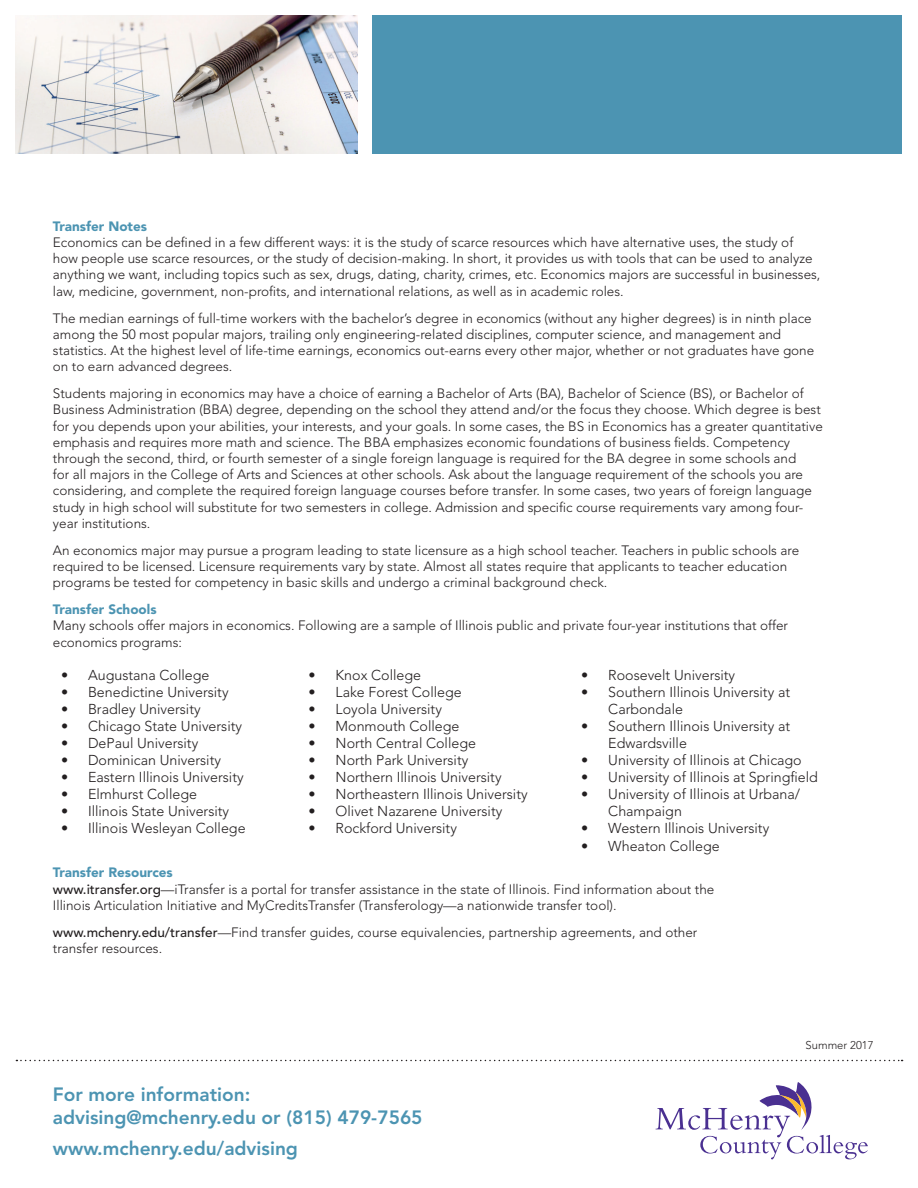
<style>
.page{position:relative;width:918px;height:1188px;background:#fff}
.page>*{position:absolute;margin:0;border:0;box-sizing:border-box;transform-origin:0 0}
.t1{font:800 19.2px "Avenir LT Std";color:#4c94b2}
.t2{font:300 14.25px/17.1px "Avenir LT Std";color:#231f20}
.Default{font:300 13.5px/16.2px "Avenir LT Std";color:#231f20}
.t3{font:900 13.5px "Avenir LT Std";color:#4c94b2}
.t4{font:300 11.25px "Avenir LT Std";color:#231f20}
.s1{font-weight:500}
</style>
<div class="page">
<div style="left:373px;top:16px;width:529px;height:138px;background:#4c94b2"></div>
<img style="left:16px;top:16px;width:342px;height:138px">
<svg style="left:16px;top:1060px;width:887px;height:1px"></svg>
<svg style="left:656px;top:1082px;width:212px;height:77px"></svg>
<p class="t3" style="left:53px;top:218px;width:96px">Transfer Notes</p>
<p class="Default" style="left:53px;top:234px;width:769px">Economics can be defined in a few different ways: it is the study of scarce resources which have alternative uses, the study of how people use scarce resources, or the study of decision-making. In short, it provides us with tools that can be used to analyze anything we want, including topics such as sex, drugs, dating, charity, crimes, etc. Economics majors are successful in businesses, law, medicine, government, non-profits, and international relations, as well as in academic roles.</p>
<p class="Default" style="left:53px;top:310px;width:763px">The median earnings of full-time workers with the bachelor’s degree in economics (without any higher degrees) is in ninth place among the 50 most popular majors, trailing only engineering-related disciplines, computer science, and management and statistics. At the highest level of life-time earnings, economics out-earns every other major, whether or not graduates have gone on to earn advanced degrees.</p>
<p class="Default" style="left:53px;top:385px;width:772px">Students majoring in economics may have a choice of earning a Bachelor of Arts (BA), Bachelor of Science (BS), or Bachelor of Business Administration (BBA) degree, depending on the school they attend and/or the focus they choose. Which degree is best for you depends upon your abilities, your interests, and your goals. In some cases, the BS in Economics has a greater quantitative emphasis and requires more math and science. The BBA emphasizes economic foundations of business fields. Competency through the second, third, or fourth semester of a single foreign language is required for the BA degree in some schools and<br>for all majors in the College of Arts and Sciences at other schools. Ask about the language requirement of the schools you are considering, and complete the required foreign language courses before transfer. In some cases, two years of foreign language study in high school will substitute for two semesters in college. Admission and specific course requirements vary among four&shy;year institutions.</p>
<p class="Default" style="left:53px;top:542px;width:748px">An economics major may pursue a program leading to state licensure as a high school teacher. Teachers in public schools are required to be licensed. Licensure requirements vary by state. Almost all states require that applicants to teacher education programs be tested for competency in basic skills and undergo a criminal background check.</p>
<p class="t3" style="left:53px;top:601px;width:105px">Transfer Schools</p>
<p class="Default" style="left:53px;top:618px;width:737px">Many schools offer majors in economics. Following are a sample of Illinois public and private four-year institutions that offer economics programs:</p>
<p class="t2" style="left:61px;top:666px;width:150px">• Augustana College</p>
<p class="t2" style="left:61px;top:683px;width:169px">• Benedictine University</p>
<p class="t2" style="left:61px;top:700px;width:141px">• Bradley University</p>
<p class="t2" style="left:61px;top:717px;width:183px">• Chicago State University</p>
<p class="t2" style="left:61px;top:735px;width:139px">• DePaul University</p>
<p class="t2" style="left:61px;top:752px;width:161px">• Dominican University</p>
<p class="t2" style="left:61px;top:769px;width:184px">• Eastern Illinois University</p>
<p class="t2" style="left:61px;top:786px;width:138px">• Elmhurst College</p>
<p class="t2" style="left:61px;top:803px;width:170px">• Illinois State University</p>
<p class="t2" style="left:61px;top:820px;width:186px">• Illinois Wesleyan College</p>
<p class="t2" style="left:309px;top:666px;width:114px">• Knox College</p>
<p class="t2" style="left:309px;top:683px;width:155px">• Lake Forest College</p>
<p class="t2" style="left:309px;top:700px;width:135px">• Loyola University</p>
<p class="t2" style="left:309px;top:717px;width:152px">• Monmouth College</p>
<p class="t2" style="left:309px;top:735px;width:169px">• North Central College</p>
<p class="t2" style="left:309px;top:752px;width:161px">• North Park University</p>
<p class="t2" style="left:309px;top:769px;width:194px">• Northern Illinois University</p>
<p class="t2" style="left:309px;top:786px;width:221px">• Northeastern Illinois University</p>
<p class="t2" style="left:309px;top:803px;width:195px">• Olivet Nazarene University</p>
<p class="t2" style="left:309px;top:820px;width:150px">• Rockford University</p>
<p class="t2" style="left:581px;top:666px;width:155px">• Roosevelt University</p>
<p class="t2" style="left:608px;top:683px;width:183px;text-indent:-27px">• Southern Illinois University at<br>Carbondale</p>
<p class="t2" style="left:608px;top:717px;width:183px;text-indent:-27px">• Southern Illinois University at<br>Edwardsville</p>
<p class="t2" style="left:581px;top:752px;width:222px">• University of Illinois at Chicago</p>
<p class="t2" style="left:581px;top:769px;width:238px">• University of Illinois at Springfield</p>
<p class="t2" style="left:608px;top:786px;width:193px;text-indent:-27px">• University of Illinois at Urbana/<br>Champaign</p>
<p class="t2" style="left:581px;top:820px;width:189px">• Western Illinois University</p>
<p class="t2" style="left:581px;top:837px;width:140px">• Wheaton College</p>
<p class="t3" style="left:53px;top:865px;width:121px">Transfer Resources</p>
<p class="Default" style="left:53px;top:881px;width:663px"><span class="s1">www.itransfer.org</span>—iTransfer is a portal for transfer assistance in the state of Illinois. Find information about the<br>Illinois Articulation Initiative and MyCreditsTransfer (Transferology—a nationwide transfer tool).</p>
<p class="Default" style="left:53px;top:924px;width:646px"><span class="s1">www.mchenry.edu/transfer</span>—Find transfer guides, course equivalencies, partnership agreements, and other transfer resources.</p>
<p class="t1" style="left:53px;top:1083px;width:199px">For more information:</p>
<p class="t1" style="left:53px;top:1106px;width:371px">advising@mchenry.edu or (815) 479-7565</p>
<p class="t1" style="left:53px;top:1137px;width:247px">www.mchenry.edu/advising</p>
<p class="t4" style="left:806px;top:1038px;width:70px">Summer 2017</p>
</div>
